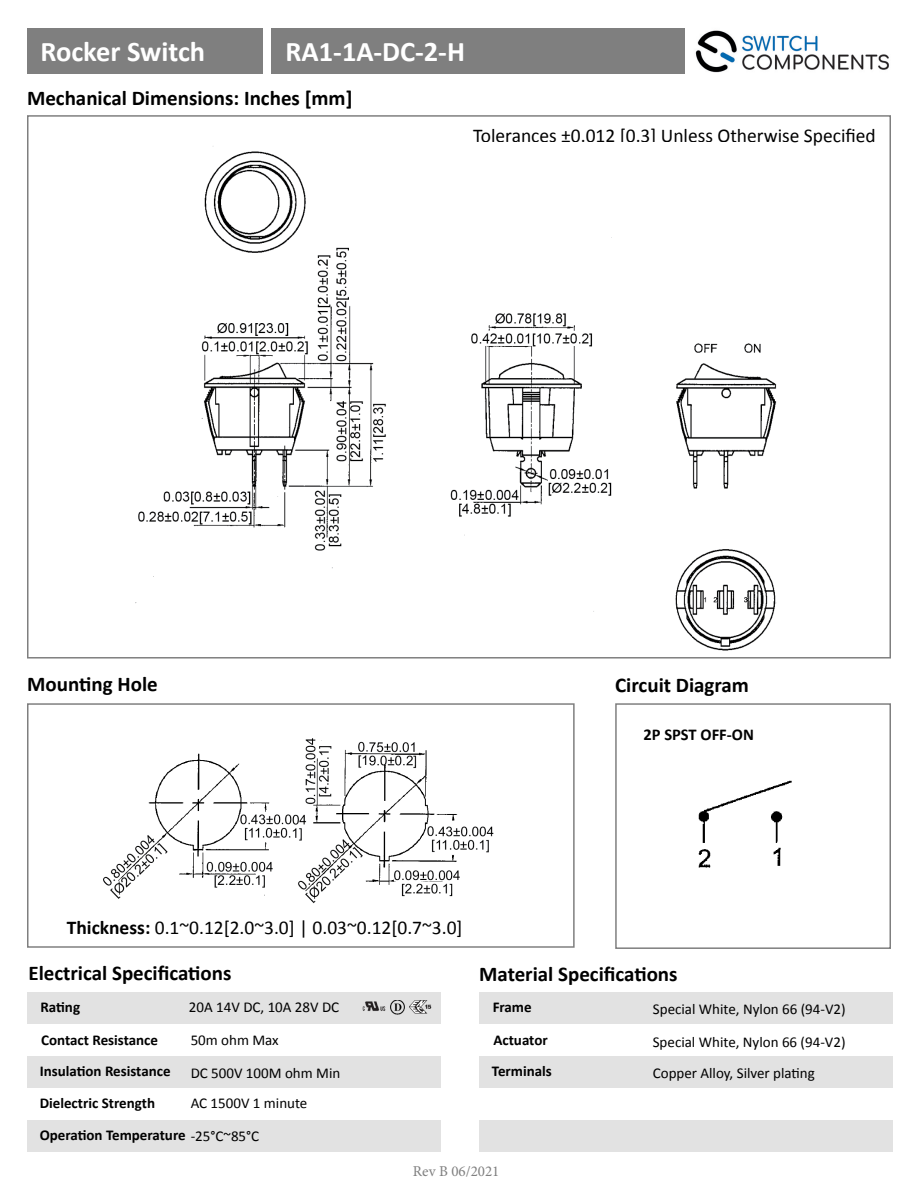
<style>
.page{position:relative;width:918px;height:1188px;background:#fff}
.page>*{position:absolute;margin:0;border:0;box-sizing:border-box;transform-origin:0 0}
.t1{font:700 28.5px "Calibri";color:#fff}
.t2{font:700 21px "Calibri";color:#000}
.t3{font:19.5px "Calibri";color:#000}
.t4{font:700 16.5px "Calibri";color:#000}
.t5{font:15px "Calibri";color:#000}
.t6{font:700 15px "Calibri";color:#000}
.t7{font:15px "Minion Pro";color:#7f7f7f}
.s1{font-weight:700}
.s2{font-weight:400}
</style>
<div class="page">
<img style="left:695px;top:30px;width:194px;height:43px">
<div style="left:27px;top:29px;width:236px;height:45px;background:#7f7f7f"></div>
<div style="left:27px;top:703px;width:548px;height:245px;border:2px solid #7f7f7f"></div>
<div style="left:615px;top:703px;width:276px;height:246px;border:2px solid #7f7f7f"></div>
<div style="left:271px;top:28px;width:414px;height:46px;background:#7f7f7f"></div>
<div style="left:27px;top:992px;width:414px;height:31px;background:#e2e2e2"></div>
<div style="left:479px;top:992px;width:414px;height:31px;background:#e2e2e2"></div>
<div style="left:27px;top:1056px;width:414px;height:32px;background:#e2e2e2"></div>
<div style="left:479px;top:1056px;width:414px;height:32px;background:#e2e2e2"></div>
<div style="left:27px;top:1120px;width:414px;height:32px;background:#e2e2e2"></div>
<div style="left:479px;top:1120px;width:414px;height:32px;background:#e2e2e2"></div>
<img style="left:362px;top:1000px;width:48px;height:15px">
<img style="left:410px;top:1000px;width:22px;height:13px">
<img style="left:103px;top:738px;width:391px;height:166px">
<img style="left:698px;top:780px;width:94px;height:88px">
<img style="left:135px;top:146px;width:642px;height:504px">
<p class="t1" style="left:40px;top:31px;width:166px">Rocker Switch</p>
<p class="t1" style="left:286px;top:31px;width:181px">RA1-1A-DC-2-H</p>
<p class="t2" style="left:27px;top:83px;width:327px">Mechanical Dimensions: Inches [mm]</p>
<p class="t3" style="left:473px;top:123px;width:404px">Tolerances ±0.012 [0.3] Unless Otherwise Specified</p>
<p class="t2" style="left:27px;top:669px;width:132px">Mounting Hole</p>
<p class="t2" style="left:615px;top:671px;width:135px">Circuit Diagram</p>
<p class="t4" style="left:644px;top:722px;width:112px">2P SPST OFF-ON</p>
<p class="t3" style="left:67px;top:915px;width:397px"><span class="s1">Thickness:</span> 0.1~0.12[2.0~3.0] | 0.03~0.12[0.7~3.0]</p>
<p class="t2" style="left:28px;top:958px;width:205px">Electrical Specifications</p>
<p class="t2" style="left:479px;top:959px;width:200px">Material Specifications</p>
<p class="t6" style="left:40px;top:996px;width:41px">Rating</p>
<p class="t6" style="left:493px;top:996px;width:41px">Frame</p>
<p class="t6" style="left:41px;top:1029px;width:118px">Contact Resistance</p>
<p class="t5" style="left:191px;top:1031px;width:90px">50m ohm Max</p>
<p class="t6" style="left:493px;top:1029px;width:56px">Actuator</p>
<p class="t5" style="left:653px;top:1033px;width:194px">Special White, Nylon 66 (94-V2)</p>
<p class="t5" style="left:189px;top:998px;width:152px">20A 14V DC, 10A 28V DC</p>
<p class="t5" style="left:653px;top:1000px;width:194px">Special White, Nylon 66 (94-V2)</p>
<p class="t6" style="left:40px;top:1061px;width:132px">Insulation Resistance</p>
<p class="t6" style="left:492px;top:1061px;width:62px">Terminals</p>
<p class="t6" style="left:40px;top:1093px;width:117px">Dielectric Strength</p>
<p class="t6" style="left:40px;top:1125px;width:221px">Operation Temperature <span class="s2">-25°C~85°C</span></p>
<p class="t5" style="left:191px;top:1064px;width:151px">DC 500V 100M ohm Min</p>
<p class="t5" style="left:653px;top:1064px;width:164px">Copper Alloy, Silver plating</p>
<p class="t5" style="left:191px;top:1094px;width:118px">AC 1500V 1 minute</p>
<p class="t7" style="left:413px;top:1162px;width:88px">Rev B 06/2021</p>
</div>
